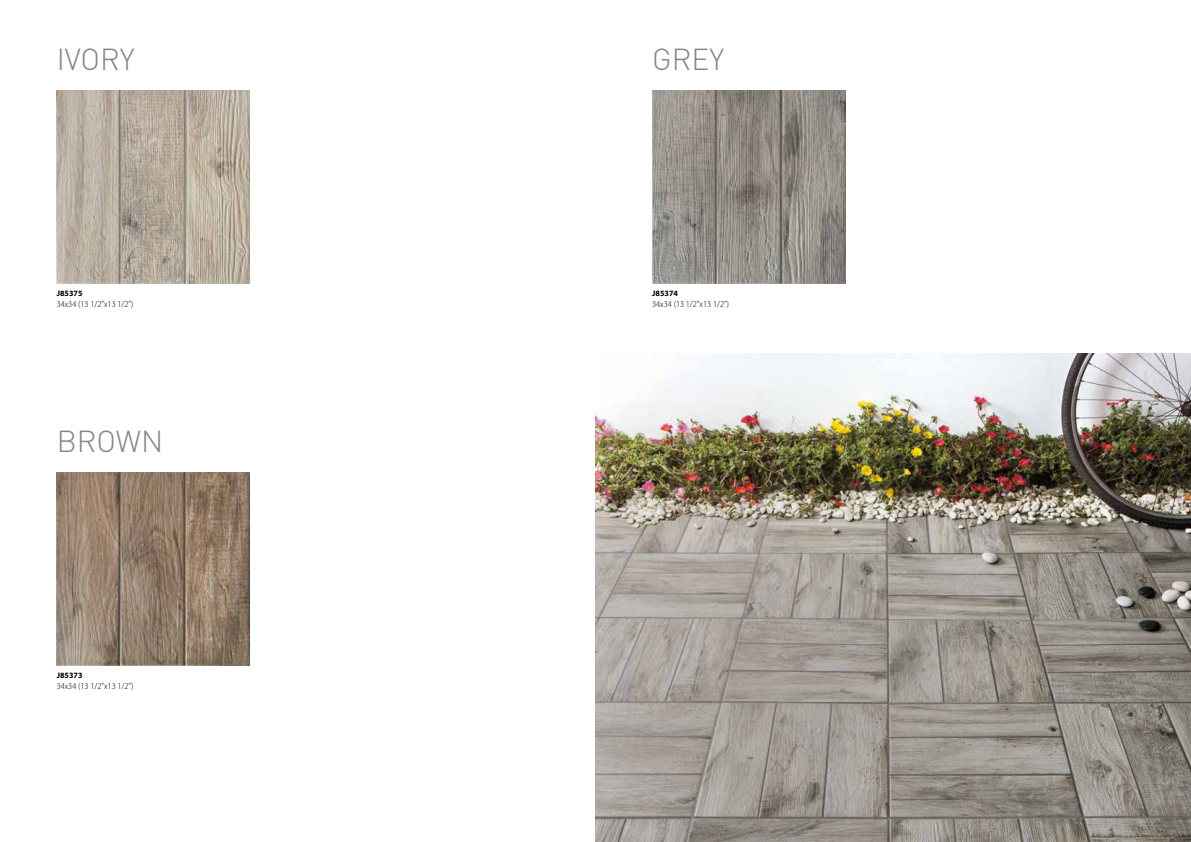
<style>
.page{position:relative;width:1191px;height:842px;background:#fff}
.page>*{position:absolute;margin:0;border:0;box-sizing:border-box;transform-origin:0 0}
.t1{font:300 30px "DIN";color:#878586}
.t2{font:300 semi-condensed 9px "Myriad Pro";color:#000}
.t3{font:700 8.1px "Myriad Pro";color:#000}
</style>
<div class="page">
<img style="left:652px;top:91px;width:193px;height:192px">
<img style="left:57px;top:91px;width:192px;height:192px">
<img style="left:595px;top:353px;width:596px;height:489px">
<img style="left:57px;top:472px;width:192px;height:193px">
<h1 class="t1" style="left:57px;top:42px;width:80px">IVORY</h1>
<p class="t3" style="left:57px;top:289px;width:27px">J85375</p>
<p class="t2" style="left:57px;top:300px;width:78px">34x34 (13 1/2”x13 1/2”)</p>
<h1 class="t1" style="left:57px;top:424px;width:108px">BROWN</h1>
<p class="t3" style="left:57px;top:671px;width:27px">J85373</p>
<p class="t2" style="left:57px;top:683px;width:78px">34x34 (13 1/2”x13 1/2”)</p>
<h1 class="t1" style="left:652px;top:42px;width:73px">GREY</h1>
<p class="t3" style="left:652px;top:289px;width:27px">J85374</p>
<p class="t2" style="left:652px;top:300px;width:78px">34x34 (13 1/2”x13 1/2”)</p>
</div>
